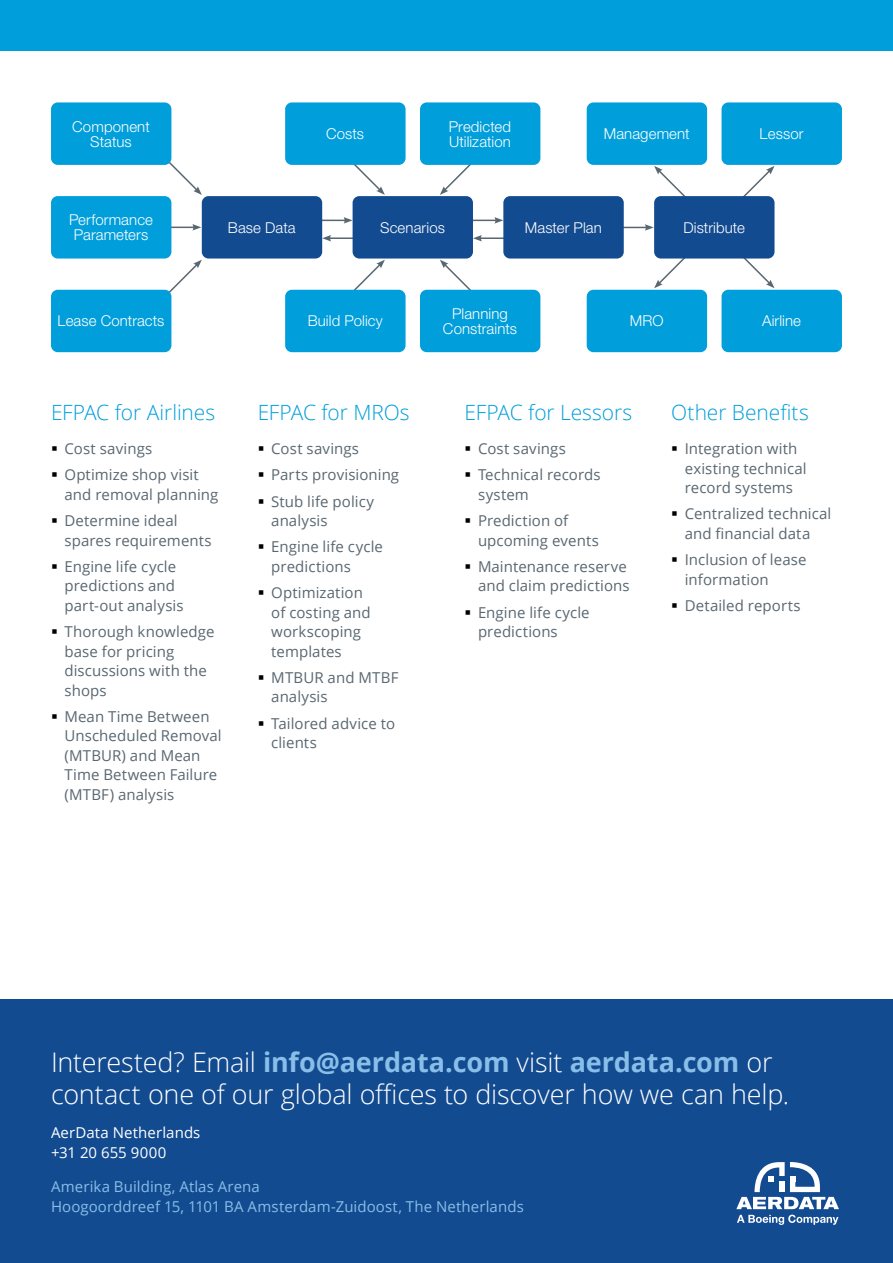
<style>
.page{position:relative;width:893px;height:1263px;background:#fff}
.page>*{position:absolute;margin:0;border:0;box-sizing:border-box;transform-origin:0 0}
.t1{font:300 27px/32.4px "Open Sans";letter-spacing:-.005em;color:#fff}
.Header_2{font:300 21px "Open Sans";letter-spacing:-.005em;color:#009eda}
.t2{font:15px/19.5px "Open Sans";letter-spacing:.005em;color:#596771}
.Infographic{font:300 15px/15px "Helvetica Neue LT Std";letter-spacing:.005em;color:#fff;text-align:center}
.t3{font:15px/19.5px "Open Sans";letter-spacing:.005em;color:#88bee7}
.t4{font:15px/19.5px "Open Sans";letter-spacing:.005em;color:#fff}
.s1{color:#000}
.s2{font-weight:700;color:#88bee7}
</style>
<div class="page">
<div style="left:0;top:0;width:893px;height:51px;background:#009eda"></div>
<div style="left:0;top:1000px;width:893px;height:263px;background:#134b91"></div>
<svg style="left:736px;top:1162px;width:103px;height:63px"></svg>
<hr style="left:160px;top:227px;width:35px;height:1px;background:#596771">
<svg style="left:192px;top:224px;width:9px;height:7px"></svg>
<hr style="left:612px;top:227px;width:35px;height:1px;background:#596771">
<svg style="left:645px;top:224px;width:9px;height:7px"></svg>
<hr style="left:311px;top:220px;width:35px;height:1px;background:#596771">
<svg style="left:344px;top:217px;width:9px;height:7px"></svg>
<hr style="left:462px;top:220px;width:35px;height:1px;background:#596771">
<svg style="left:494px;top:217px;width:9px;height:7px"></svg>
<hr style="left:329px;top:237px;width:35px;height:2px;background:#596771">
<svg style="left:322px;top:235px;width:9px;height:6px"></svg>
<hr style="left:479px;top:237px;width:36px;height:2px;background:#596771">
<svg style="left:473px;top:235px;width:9px;height:6px"></svg>
<svg style="left:167px;top:154px;width:35px;height:41px"></svg>
<svg style="left:354px;top:165px;width:31px;height:30px"></svg>
<svg style="left:440px;top:165px;width:31px;height:30px"></svg>
<svg style="left:344px;top:260px;width:41px;height:30px"></svg>
<svg style="left:440px;top:260px;width:41px;height:30px"></svg>
<svg style="left:743px;top:166px;width:31px;height:34px"></svg>
<svg style="left:654px;top:166px;width:31px;height:33px"></svg>
<svg style="left:744px;top:255px;width:30px;height:33px"></svg>
<svg style="left:654px;top:256px;width:31px;height:32px"></svg>
<svg style="left:161px;top:260px;width:41px;height:41px"></svg>
<div style="left:51px;top:102px;width:120px;height:63px;background:#009eda;border-radius:7px"></div>
<div style="left:285px;top:102px;width:121px;height:63px;background:#009eda;border-radius:7px"></div>
<div style="left:285px;top:290px;width:121px;height:62px;background:#009eda;border-radius:7px"></div>
<div style="left:587px;top:102px;width:120px;height:63px;background:#009eda;border-radius:7px"></div>
<div style="left:587px;top:290px;width:120px;height:62px;background:#009eda;border-radius:7px"></div>
<div style="left:420px;top:102px;width:120px;height:63px;background:#009eda;border-radius:7px"></div>
<div style="left:420px;top:290px;width:120px;height:62px;background:#009eda;border-radius:7px"></div>
<div style="left:722px;top:102px;width:120px;height:63px;background:#009eda;border-radius:7px"></div>
<div style="left:722px;top:290px;width:120px;height:62px;background:#009eda;border-radius:7px"></div>
<div style="left:51px;top:196px;width:120px;height:63px;background:#009eda;border-radius:7px"></div>
<div style="left:202px;top:196px;width:120px;height:63px;background:#134b91;border-radius:7px"></div>
<div style="left:503px;top:196px;width:121px;height:63px;background:#134b91;border-radius:7px"></div>
<div style="left:353px;top:196px;width:120px;height:63px;background:#134b91;border-radius:7px"></div>
<div style="left:654px;top:196px;width:120px;height:63px;background:#134b91;border-radius:7px"></div>
<div style="left:51px;top:290px;width:120px;height:62px;background:#009eda;border-radius:7px"></div>
<p class="Infographic" style="left:72px;top:118px;width:79px">Component<br>Status</p>
<p class="Infographic" style="left:326px;top:126px;width:39px">Costs</p>
<p class="Infographic" style="left:449px;top:118px;width:64px;text-align:left">Predicted<br>Utilization</p>
<p class="Infographic" style="left:604px;top:126px;width:88px">Management</p>
<p class="Infographic" style="left:760px;top:126px;width:45px">Lessor</p>
<p class="Infographic" style="left:69px;top:212px;width:86px">Performance<br>Parameters</p>
<p class="Infographic" style="left:228px;top:220px;width:69px">Base Data</p>
<p class="Infographic" style="left:380px;top:220px;width:66px">Scenarios</p>
<p class="Infographic" style="left:525px;top:220px;width:79px">Master Plan</p>
<p class="Infographic" style="left:683px;top:220px;width:63px">Distribute</p>
<p class="Infographic" style="left:58px;top:313px;width:108px">Lease Contracts</p>
<p class="Infographic" style="left:308px;top:313px;width:76px">Build Policy</p>
<p class="Infographic" style="left:443px;top:306px;width:76px">Planning<br>Constraints</p>
<p class="Infographic" style="left:630px;top:313px;width:35px">MRO</p>
<p class="Infographic" style="left:762px;top:313px;width:41px">Airline</p>
<p class="Header_2" style="left:51px;top:398px;width:166px">EFPAC for Airlines</p>
<p class="t2" style="left:51px;top:439px;width:103px"><span class="s1">▪</span> Cost savings</p>
<p class="t2" style="left:65px;top:465px;width:155px;text-indent:-14px"><span class="s1">▪</span> Optimize shop visit and removal planning</p>
<p class="t2" style="left:65px;top:511px;width:149px;text-indent:-14px"><span class="s1">▪</span> Determine ideal spares requirements</p>
<p class="t2" style="left:65px;top:556px;width:120px;text-indent:-14px"><span class="s1">▪</span> Engine life cycle predictions and part-out analysis</p>
<p class="t2" style="left:65px;top:622px;width:151px;text-indent:-14px"><span class="s1">▪</span> Thorough knowledge base for pricing discussions with the shops</p>
<p class="t2" style="left:65px;top:706px;width:159px;text-indent:-14px"><span class="s1">▪</span> Mean Time Between<br>Unscheduled Removal (MTBUR) and Mean<br>Time Between Failure (MTBF) analysis</p>
<p class="Header_2" style="left:258px;top:398px;width:153px">EFPAC for MROs</p>
<p class="t2" style="left:258px;top:439px;width:103px"><span class="s1">▪</span> Cost savings</p>
<p class="t2" style="left:258px;top:465px;width:143px"><span class="s1">▪</span> Parts provisioning</p>
<p class="t2" style="left:271px;top:491px;width:104px;text-indent:-14px"><span class="s1">▪</span> Stub life policy analysis</p>
<p class="t2" style="left:271px;top:537px;width:113px;text-indent:-14px"><span class="s1">▪</span> Engine life cycle predictions</p>
<p class="t2" style="left:271px;top:583px;width:101px;text-indent:-14px"><span class="s1">▪</span> Optimization of costing and workscoping templates</p>
<p class="t2" style="left:271px;top:667px;width:129px;text-indent:-14px"><span class="s1">▪</span> MTBUR and MTBF analysis</p>
<p class="t2" style="left:271px;top:713px;width:125px;text-indent:-14px"><span class="s1">▪</span> Tailored advice to clients</p>
<p class="Header_2" style="left:464px;top:398px;width:169px">EFPAC for Lessors</p>
<p class="t2" style="left:464px;top:439px;width:103px"><span class="s1">▪</span> Cost savings</p>
<p class="t2" style="left:478px;top:465px;width:124px;text-indent:-14px"><span class="s1">▪</span> Technical records system</p>
<p class="t2" style="left:478px;top:511px;width:122px;text-indent:-14px"><span class="s1">▪</span> Prediction of upcoming events</p>
<p class="t2" style="left:464px;top:556px;width:167px;text-align:right"><span class="s1">▪</span> Maintenance reserve and claim predictions</p>
<p class="t2" style="left:478px;top:602px;width:113px;text-indent:-14px"><span class="s1">▪</span> Engine life cycle predictions</p>
<p class="Header_2" style="left:671px;top:398px;width:139px">Other Benefits</p>
<p class="t2" style="left:685px;top:439px;width:123px;text-indent:-14px"><span class="s1">▪</span> Integration with existing technical record systems</p>
<p class="t2" style="left:671px;top:504px;width:162px;text-align:center"><span class="s1">▪</span> Centralized technical and financial data</p>
<p class="t2" style="left:685px;top:550px;width:123px;text-indent:-14px"><span class="s1">▪</span> Inclusion of lease information</p>
<p class="t2" style="left:671px;top:595px;width:131px"><span class="s1">▪</span> Detailed reports</p>
<h1 class="t1" style="left:51px;top:1045px;width:740px">Interested? Email <span class="s2">info@aerdata.com</span> visit <span class="s2">aerdata.com</span> or contact one of our global offices to discover how we can help.</h1>
<p class="t4" style="left:51px;top:1123px;width:151px">AerData Netherlands +31 20 655 9000</p>
<p class="t3" style="left:51px;top:1177px;width:474px">Amerika Building, Atlas Arena<br>Hoogoorddreef 15, 1101 BA Amsterdam-Zuidoost, The Netherlands</p>
</div>
